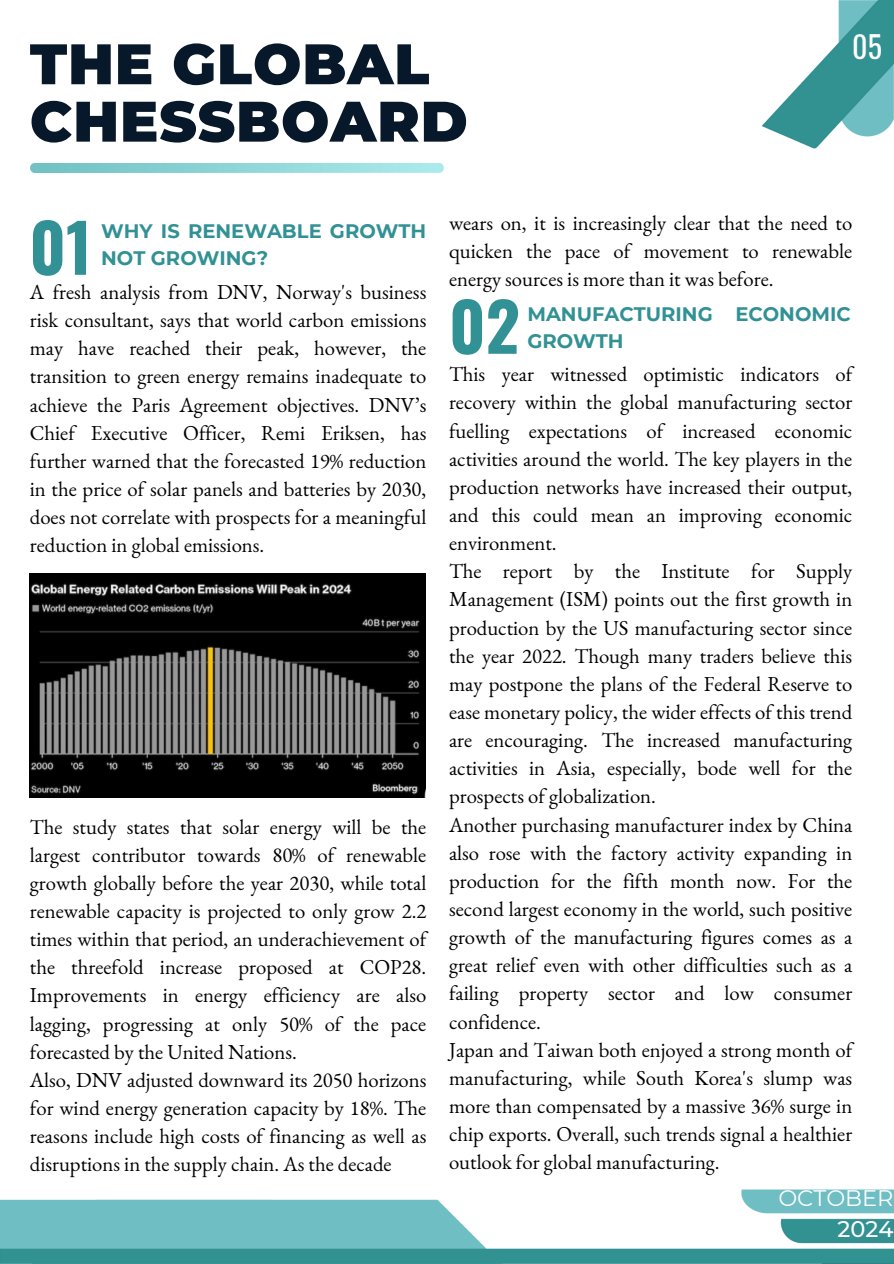
<style>
.page{position:relative;width:894px;height:1264px;background:#fff}
.page>*{position:absolute;margin:0;border:0;box-sizing:border-box;transform-origin:0 0}
.t1{font:700 66.6px "Oswald";color:#329194}
.t2{font:900 57px/57.3px "Montserrat";letter-spacing:.015em;color:#07182a}
.t3{font:30px "Oswald";color:#fff}
.t4{font:22.5px/30.3px "Montserrat";color:#fff;text-align:right}
.t5{font:20.7px/28.2px "EB Garamond";color:#000;text-align:justify}
.t6{font:700 19.5px "Montserrat";color:#329194}
.s1{font-weight:500}
</style>
<div class="page">
<img style="left:30px;top:163px;width:414px;height:9px">
<img style="left:0;top:1189px;width:893px;height:74px">
<img style="left:761px;top:0;width:132px;height:149px">
<img style="left:29px;top:574px;width:396px;height:223px">
<p class="t2" style="left:30px;top:35px;width:439px">THE GLOBAL<br>CHESSBOARD</p>
<h3 class="t3" style="left:852px;top:23px;width:31px">05</h3>
<p class="t1" style="left:29px;top:195px;width:64px">01</p>
<h3 class="t6" style="left:101px;top:219px;width:326px">WHY IS RENEWABLE GROWTH</h3>
<h3 class="t6" style="left:101px;top:246px;width:168px">NOT GROWING?</h3>
<p class="t5" style="left:30px;top:277px;width:398px">A fresh analysis from DNV, Norway's business risk consultant, says that world carbon emissions may have reached their peak, however, the transition to green energy remains inadequate to achieve the Paris Agreement objectives. DNV’s Chief Executive Officer, Remi Eriksen, has further warned that the forecasted 19% reduction in the price of solar panels and batteries by 2030, does not correlate with prospects for a meaningful reduction in global emissions.</p>
<h3 class="t5" style="left:30px;top:812px;width:398px;text-align:left">The study states that solar energy will be the largest contributor towards 80% of renewable growth globally before the year 2030, while total renewable capacity is projected to only grow 2.2 times within that period, an underachievement of the threefold increase proposed at COP28.<br>Improvements in energy efficiency are also lagging, progressing at only 50% of the pace forecasted by the United Nations.<br>Also, DNV adjusted downward its 2050 horizons for wind energy generation capacity by 18%. The reasons include high costs of financing as well as disruptions in the supply chain. As the decade</h3>
<h2 class="t5" style="left:449px;top:209px;width:404px">wears on, it is increasingly clear that the need to quicken the pace of movement to renewable energy sources is more than it was before.</h2>
<p class="t1" style="left:449px;top:274px;width:72px">02</p>
<h3 class="t6" style="left:527px;top:302px;width:325px">MANUFACTURING ECONOMIC</h3>
<h3 class="t6" style="left:527px;top:329px;width:98px">GROWTH</h3>
<p class="t5" style="left:449px;top:360px;width:404px;text-align:left">This year witnessed optimistic indicators of recovery within the global manufacturing sector fuelling expectations of increased economic activities around the world. The key players in the production networks have increased their output, and this could mean an improving economic environment.<br>The report by the Institute for Supply Management (ISM) points out the first growth in production by the US manufacturing sector since the year 2022. Though many traders believe this may postpone the plans of the Federal Reserve to ease monetary policy, the wider effects of this trend are encouraging. The increased manufacturing activities in Asia, especially, bode well for the prospects of globalization.<br>Another purchasing manufacturer index by China also rose with the factory activity expanding in production for the fifth month now. For the second largest economy in the world, such positive growth of the manufacturing figures comes as a great relief even with other difficulties such as a failing property sector and low consumer confidence.<br>Japan and Taiwan both enjoyed a strong month of manufacturing, while South Korea's slump was more than compensated by a massive 36% surge in chip exports. Overall, such trends signal a healthier outlook for global manufacturing.</p>
<p class="t4" style="left:778px;top:1183px;width:117px">OCTOBER<br><span class="s1">2024</span></p>
</div>
